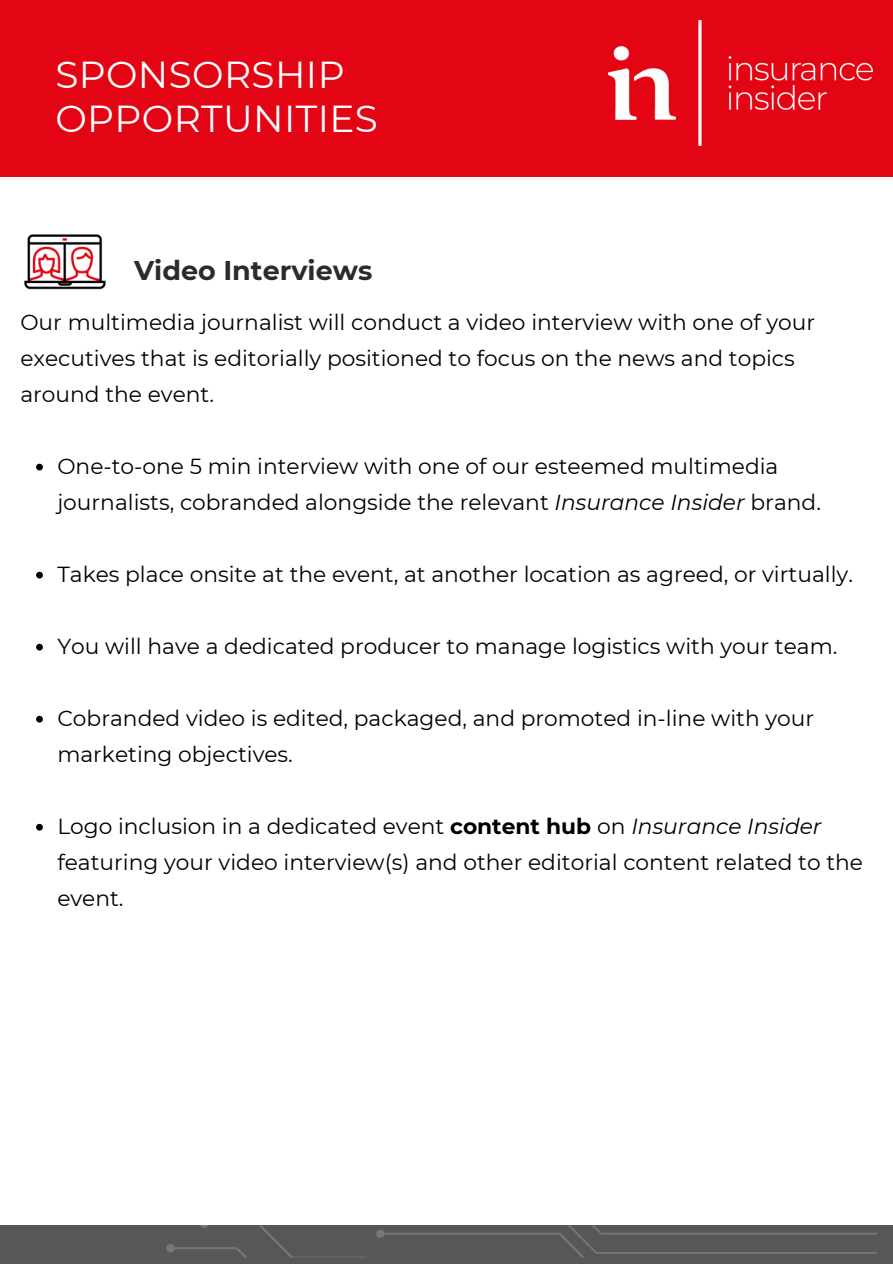
<style>
.page{position:relative;width:893px;height:1264px;background:#fff}
.page>*{position:absolute;margin:0;border:0;box-sizing:border-box;transform-origin:0 0}
.t1{font:37.5px/43.8px "Montserrat";letter-spacing:.01em;color:#fff}
.t2{font:700 27px "Montserrat";color:#2b2c29}
.t3{font:21.75px/36px "Montserrat";color:#000}
.s1{font-style:italic}
.s2{font-weight:700}
</style>
<div class="page">
<div style="left:0;top:1225px;width:892px;height:38px;background:#575756"></div>
<div style="left:0;top:0;width:892px;height:176px;background:#e30513"></div>
<img style="left:608px;top:20px;width:264px;height:125px">
<img style="left:166px;top:1225px;width:710px;height:32px">
<svg style="left:36px;top:463px;width:7px;height:7px"></svg>
<svg style="left:36px;top:571px;width:7px;height:7px"></svg>
<svg style="left:36px;top:643px;width:7px;height:7px"></svg>
<svg style="left:36px;top:715px;width:7px;height:7px"></svg>
<svg style="left:36px;top:823px;width:7px;height:7px"></svg>
<img style="left:24px;top:234px;width:82px;height:56px">
<p class="t1" style="left:55px;top:52px;width:324px">SPONSORSHIP<br>OPPORTUNITIES</p>
<p class="t2" style="left:134px;top:253px;width:240px">Video Interviews</p>
<p class="t3" style="left:20px;top:304px;width:796px">Our multimedia journalist will conduct a video interview with one of your executives that is editorially positioned to focus on the news and topics around the event.</p>
<p class="t3" style="left:57px;top:448px;width:765px">One-to-one 5 min interview with one of our esteemed multimedia journalists, cobranded alongside the relevant <span class="s1">Insurance Insider</span> brand.</p>
<p class="t3" style="left:57px;top:556px;width:797px">Takes place onsite at the event, at another location as agreed, or virtually.</p>
<p class="t3" style="left:57px;top:628px;width:781px">You will have a dedicated producer to manage logistics with your team.</p>
<p class="t3" style="left:57px;top:700px;width:758px">Cobranded video is edited, packaged, and promoted in-line with your marketing objectives.</p>
<p class="t3" style="left:57px;top:808px;width:807px">Logo inclusion in a dedicated event <span class="s2">content hub</span> on <span class="s1">Insurance Insider </span>featuring your video interview(s) and other editorial content related to the event.</p>
</div>
